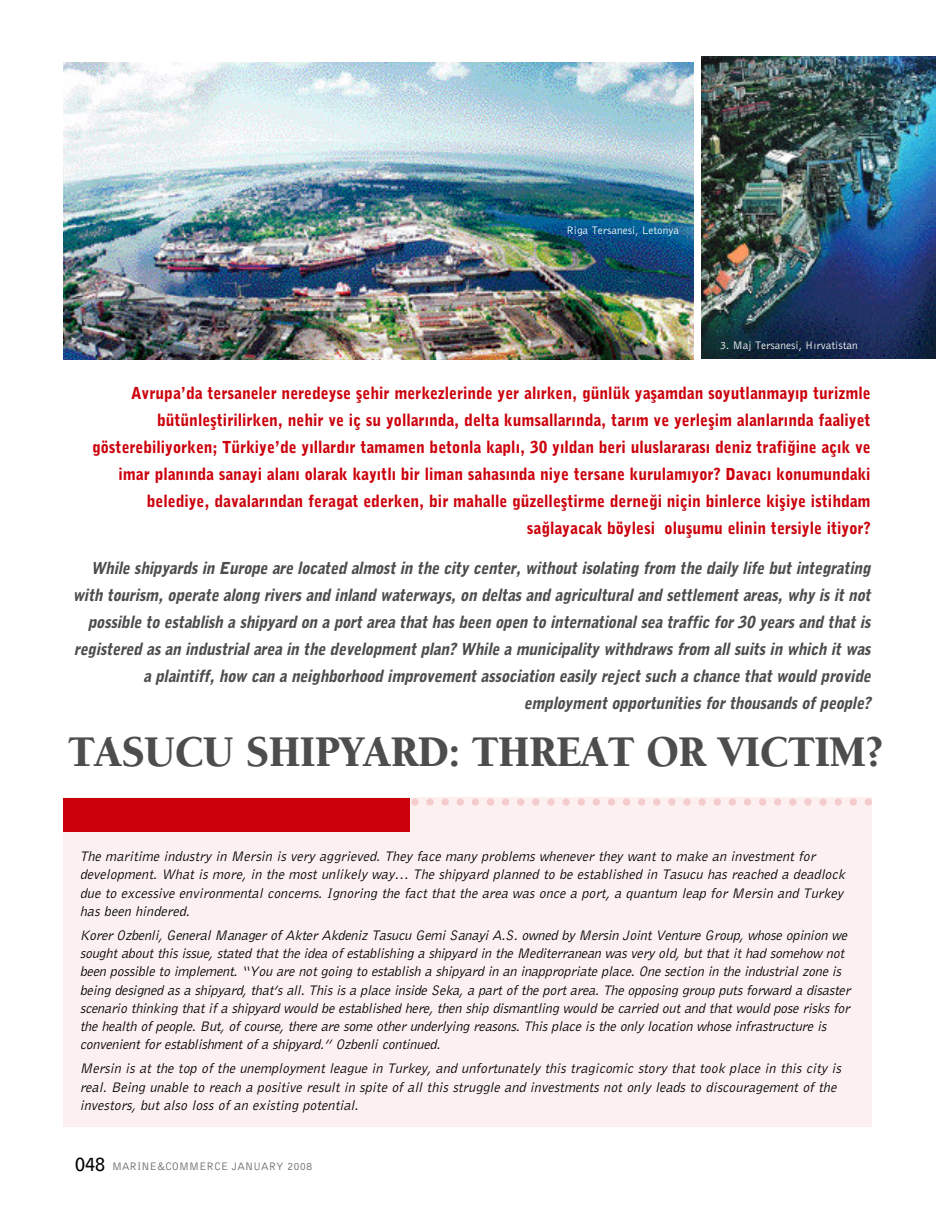
<style>
.page{position:relative;width:936px;height:1212px;background:#fff}
.page>*{position:absolute;margin:0;border:0;box-sizing:border-box;transform-origin:0 0}
.t1{font:45px "Berkeley T Black";letter-spacing:-.015em;color:#4d4d4d;scale:.95 1}
.t2{font:16.5px/27px "Bell Gothic BT Black Elekt Italic Ti";letter-spacing:-.015em;color:#4d4d4d;text-align:right;scale:.95 1}
.t3{font:16.5px/27px "Bell Gothic BT Black Ti";color:#cc000c;text-align:right;scale:.95 1}
.t4{font:14.25px/18.1px "Bell Gothic BT Elek Italic Ti";letter-spacing:-.015em;color:#000}
.t5{font:11.25px "Bell Gothic BT Roman Ti";color:#fff}
.t6{font:11.25px "Bell Gothic BT Roman Ti";color:#666}
.s1{font-family:"Bell Gothic BT Bold Ti";font-size:18px;color:#000}
</style>
<div class="page">
<img style="left:64px;top:62px;width:629px;height:297px">
<img style="left:701px;top:57px;width:234px;height:302px">
<div style="left:64px;top:798px;width:808px;height:329px;background:#fcf0f0"></div>
<svg style="left:411px;top:798px;width:461px;height:8px"></svg>
<div style="left:64px;top:798px;width:346px;height:34px;background:#cc000c"></div>
<p class="t5" style="left:566px;top:223px;width:114px">Riga Tersanesi, Letonya</p>
<p class="t5" style="left:720px;top:338px;width:139px">3. Maj Tersanesi, H›rvatistan</p>
<p class="t3" style="left:92px;top:379px;width:821px">Avrupa’da tersaneler neredeyse flehir merkezlerinde yer al›rken, günlük yaflamdan soyutlanmay›p turizmle bütünlefltirilirken, nehir ve iç su yollar›nda, delta kumsallar›nda, tar›m ve yerleflim alanlar›nda faaliyet gösterebiliyorken; Türkiye’de y›llard›r tamamen betonla kapl›, 30 y›ldan beri uluslararas› deniz trafi¤ine aç›k ve imar plan›nda sanayi alan› olarak kay›tl› bir liman sahas›nda niye tersane kurulam›yor? Davac› konumundaki belediye, davalar›ndan feragat ederken, bir mahalle güzellefltirme derne¤i niçin binlerce kifliye istihdam sa¤layacak böylesi oluflumu elinin tersiyle itiyor?</p>
<p class="t2" style="left:73px;top:554px;width:841px">While shipyards in Europe are located almost in the city center, without isolating from the daily life but integrating with tourism, operate along rivers and inland waterways, on deltas and agricultural and settlement areas, why is it not possible to establish a shipyard on a port area that has been open to international sea traffic for 30 years and that is registered as an industrial area in the development plan? While a municipality withdraws from all suits in which it was a plaintiff, how can a neighborhood improvement association easily reject such a chance that would provide employment opportunities for thousands of people?</p>
<h1 class="t1" style="left:68px;top:717px;width:859px">TASUCU SHIPYARD: THREAT OR VICTIM?</h1>
<p class="t4" style="left:80px;top:847px;width:766px">The maritime industry in Mersin is very aggrieved. They face many problems whenever they want to make an investment for development. What is more, in the most unlikely way… The shipyard planned to be established in Tasucu has reached a deadlock due to excessive environmental concerns. Ignoring the fact that the area was once a port, a quantum leap for Mersin and Turkey has been hindered.</p>
<p class="t4" style="left:80px;top:926px;width:772px">Korer Ozbenli, General Manager of Akter Akdeniz Tasucu Gemi Sanayi A.S. owned by Mersin Joint Venture Group, whose opinion we sought about this issue, stated that the idea of establishing a shipyard in the Mediterranean was very old, but that it had somehow not been possible to implement. “You are not going to establish a shipyard in an inappropriate place. One section in the industrial zone is being designed as a shipyard, that’s all. This is a place inside Seka, a part of the port area. The opposing group puts forward a disaster scenario thinking that if a shipyard would be established here, then ship dismantling would be carried out and that would pose risks for the health of people. But, of course, there are some other underlying reasons. This place is the only location whose infrastructure is convenient for establishment of a shipyard.” Ozbenli continued.</p>
<p class="t4" style="left:80px;top:1059px;width:762px">Mersin is at the top of the unemployment league in Turkey, and unfortunately this tragicomic story that took place in this city is real. Being unable to reach a positive result in spite of all this struggle and investments not only leads to discouragement of the investors, but also loss of an existing potential.</p>
<p class="t6" style="left:75px;top:1159px;width:239px"><span class="s1">048</span> MARINE&amp;COMMERCE JANUARY 2008</p>
</div>
